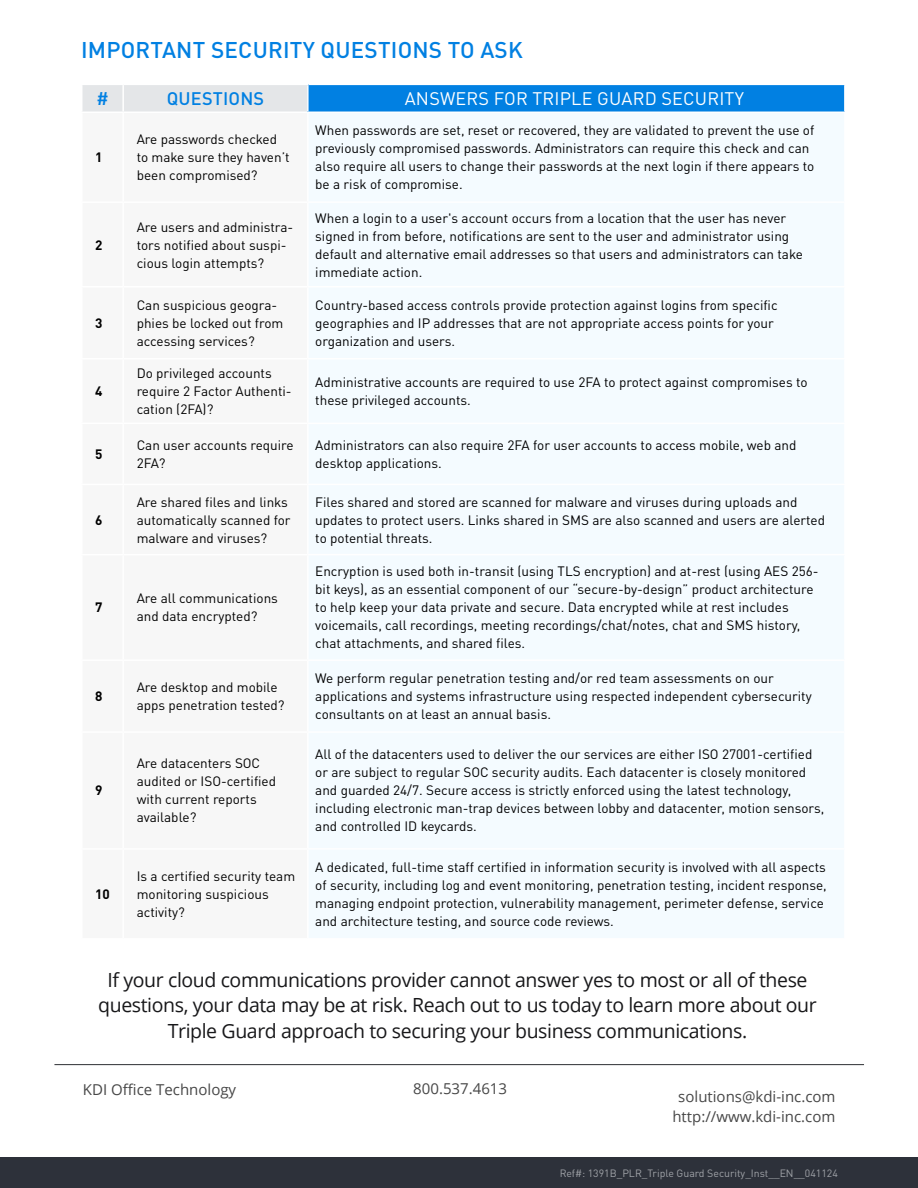
<style>
.page{position:relative;width:918px;height:1188px;background:#fff}
.page>*{position:absolute;margin:0;border:0;box-sizing:border-box;transform-origin:0 0}
.t1{font:500 22.5px "DIN Pro";letter-spacing:.01em;color:#0180e2}
.t2{font:19.5px/25.5px "Open Sans";letter-spacing:-.02em;color:#18181a;text-align:center}
.t3{font:18px "DIN Pro";letter-spacing:.01em;color:#fff}
.t4{font:500 18px "DIN Pro";letter-spacing:.01em;color:#0180e2}
.t5{font:15px "Open Sans";color:#474747}
.t6{font:13.5px/18px "DIN Pro";color:#000}
.t7{font:700 13.5px "DIN Pro";color:#000}
.t8{font:10.5px "DIN Pro";color:#a0a3a8}
</style>
<div class="page">
<div style="left:308px;top:84px;width:537px;height:28px;background:#0180e2"></div>
<div style="left:309px;top:113px;width:535px;height:825px;background:#f4fbff"></div>
<div style="left:82px;top:85px;width:225px;height:27px;background:#e4e6e8"></div>
<hr style="left:123px;top:84px;width:186px;height:1px;background:#fff">
<hr style="left:122px;top:85px;width:2px;height:27px;background:#fff">
<hr style="left:307px;top:85px;width:2px;height:27px;background:#fff">
<hr style="left:309px;top:84px;width:537px;height:1px;background:#fff">
<hr style="left:844px;top:85px;width:2px;height:27px;background:#fff">
<hr style="left:308px;top:201px;width:538px;height:2px;background:#fff">
<hr style="left:308px;top:286px;width:538px;height:2px;background:#fff">
<hr style="left:308px;top:358px;width:538px;height:2px;background:#fff">
<hr style="left:308px;top:423px;width:538px;height:1px;background:#fff">
<hr style="left:308px;top:484px;width:538px;height:1px;background:#fff">
<hr style="left:308px;top:554px;width:538px;height:1px;background:#fff">
<hr style="left:308px;top:659px;width:538px;height:2px;background:#fff">
<hr style="left:308px;top:731px;width:538px;height:2px;background:#fff">
<hr style="left:308px;top:848px;width:538px;height:2px;background:#fff">
<div style="left:0;top:1157px;width:918px;height:31px;background:#2d313a"></div>
<hr style="left:54px;top:1064px;width:810px;height:1px;background:#2d2f33">
<h1 class="t1" style="left:81px;top:35px;width:443px">IMPORTANT SECURITY QUESTIONS TO ASK</h1>
<h3 class="t4" style="left:96px;top:86px;width:14px">#</h3>
<h3 class="t4" style="left:167px;top:86px;width:99px">QUESTIONS</h3>
<h3 class="t3" style="left:405px;top:85px;width:341px">ANSWERS FOR TRIPLE GUARD SECURITY</h3>
<p class="t7" style="left:95px;top:146px;width:9px">1</p>
<p class="t7" style="left:95px;top:233px;width:9px">2</p>
<p class="t7" style="left:95px;top:312px;width:9px">3</p>
<p class="t7" style="left:95px;top:380px;width:9px">4</p>
<p class="t6" style="left:137px;top:129px;width:155px">Are passwords checked to make sure they haven’t been compromised?</p>
<p class="t6" style="left:315px;top:120px;width:501px">When passwords are set, reset or recovered, they are validated to prevent the use of previously compromised passwords. Administrators can require this check and can also require all users to change their passwords at the next login if there appears to be a risk of compromise.</p>
<p class="t6" style="left:137px;top:216px;width:158px">Are users and administra&shy;tors notified about suspi&shy;cious login attempts?</p>
<p class="t6" style="left:315px;top:207px;width:489px">When a login to a user's account occurs from a location that the user has never signed in from before, notifications are sent to the user and administrator using default and alternative email addresses so that users and administrators can take immediate action.</p>
<p class="t6" style="left:137px;top:295px;width:148px">Can suspicious geogra&shy;phies be locked out from accessing services?</p>
<p class="t6" style="left:315px;top:295px;width:464px">Country-based access controls provide protection against logins from specific geographies and IP addresses that are not appropriate access points for your organization and users.</p>
<p class="t6" style="left:137px;top:363px;width:157px">Do privileged accounts require 2 Factor Authenti&shy;cation (2FA)?</p>
<p class="t6" style="left:315px;top:372px;width:494px">Administrative accounts are required to use 2FA to protect against compromises to these privileged accounts.</p>
<p class="t7" style="left:95px;top:443px;width:9px">5</p>
<p class="t6" style="left:137px;top:435px;width:159px">Can user accounts require<br>2FA?</p>
<p class="t6" style="left:315px;top:435px;width:483px">Administrators can also require 2FA for user accounts to access mobile, web and desktop applications.</p>
<p class="t7" style="left:95px;top:508px;width:9px">6</p>
<p class="t6" style="left:137px;top:491px;width:155px">Are shared files and links automatically scanned for malware and viruses?</p>
<p class="t6" style="left:315px;top:491px;width:511px">Files shared and stored are scanned for malware and viruses during uploads and updates to protect users. Links shared in SMS are also scanned and users are alerted to potential threats.</p>
<p class="t7" style="left:95px;top:596px;width:9px">7</p>
<p class="t6" style="left:137px;top:588px;width:143px">Are all communications and data encrypted?</p>
<p class="t6" style="left:315px;top:561px;width:505px">Encryption is used both in-transit (using TLS encryption) and at-rest (using AES 256- bit keys), as an essential component of our “secure-by-design” product architecture to help keep your data private and secure. Data encrypted while at rest includes voicemails, call recordings, meeting recordings/chat/notes, chat and SMS history, chat attachments, and shared files.</p>
<p class="t7" style="left:95px;top:685px;width:9px">8</p>
<p class="t6" style="left:137px;top:677px;width:150px">Are desktop and mobile apps penetration tested?</p>
<p class="t6" style="left:315px;top:668px;width:498px">We perform regular penetration testing and/or red team assessments on our applications and systems infrastructure using respected independent cybersecurity consultants on at least an annual basis.</p>
<p class="t7" style="left:95px;top:779px;width:9px">9</p>
<p class="t7" style="left:95px;top:883px;width:16px">10</p>
<p class="t6" style="left:137px;top:753px;width:141px">Are datacenters SOC audited or ISO-certified with current reports available?</p>
<p class="t6" style="left:315px;top:744px;width:511px">All of the datacenters used to deliver the our services are either ISO 27001-certified or are subject to regular SOC security audits. Each datacenter is closely monitored and guarded 24/7. Secure access is strictly enforced using the latest technology, including electronic man-trap devices between lobby and datacenter, motion sensors, and controlled ID keycards.</p>
<p class="t6" style="left:137px;top:866px;width:160px">Is a certified security team monitoring suspicious activity?</p>
<p class="t6" style="left:315px;top:857px;width:513px">A dedicated, full-time staff certified in information security is involved with all aspects of security, including log and event monitoring, penetration testing, incident response, managing endpoint protection, vulnerability management, perimeter defense, service and architecture testing, and source code reviews.</p>
<h2 class="t2" style="left:98px;top:966px;width:720px">If your cloud communications provider cannot answer yes to most or all of these questions, your data may be at risk. Reach out to us today to learn more about our<br>Triple Guard approach to securing your business communications.</h2>
<p class="t5" style="left:83px;top:1079px;width:155px">KDI Office Technology</p>
<p class="t5" style="left:413px;top:1078px;width:95px">800.537.4613</p>
<p class="t5" style="left:678px;top:1086px;width:159px">solutions@kdi-inc.com</p>
<p class="t5" style="left:672px;top:1107px;width:164px">http://www.kdi-inc.com</p>
<p class="t8" style="left:560px;top:1165px;width:280px">Ref#: 1391B_PLR_Triple Guard Security_Inst__EN__041124</p>
</div>
